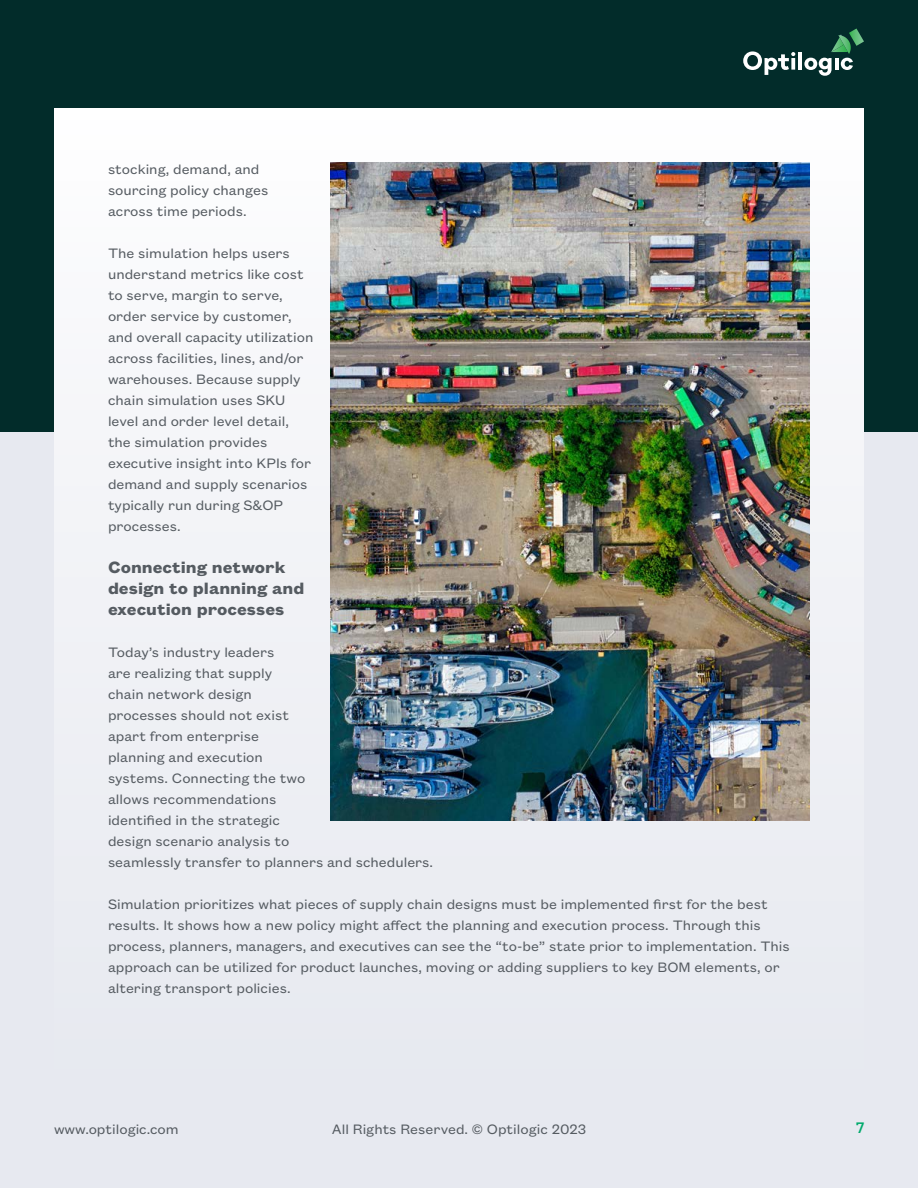
<style>
.page{position:relative;width:918px;height:1188px;background:#e7e9f0}
.page>*{position:absolute;margin:0;border:0;box-sizing:border-box;transform-origin:0 0}
.t1{font:700 18px/21px "Founders Grotesk Text";color:#555b61}
.t2{font:15px/21px "Founders Grotesk Text";color:#555b61}
.t3{font:500 15px "Danzza";color:#00aa6c}
</style>
<div class="page">
<div style="left:0;top:0;width:918px;height:432px;background:#022c2a"></div>
<svg style="left:743px;top:51px;width:52px;height:24px"></svg>
<hr style="left:798px;top:52px;width:4px;height:18px;background:#fff">
<svg style="left:804px;top:28px;width:60px;height:48px"></svg>
<div style="left:54px;top:108px;width:810px;height:972px;background:linear-gradient(to bottom,#fdfdfe,#e6e9ef)"></div>
<img style="left:330px;top:162px;width:480px;height:659px">
<p class="t2" style="left:108px;top:157px;width:162px">stocking, demand, and sourcing policy changes across time periods.</p>
<p class="t2" style="left:108px;top:241px;width:207px">The simulation helps users understand metrics like cost to serve, margin to serve, order service by customer, and overall capacity utilization across facilities, lines, and/or warehouses. Because supply chain simulation uses SKU level and order level detail, the simulation provides executive insight into KPIs for demand and supply scenarios typically run during S&amp;OP processes.</p>
<p class="t1" style="left:108px;top:555px;width:198px">Connecting network design to planning and execution processes</p>
<p class="t2" style="left:108px;top:640px;width:327px">Today’s industry leaders<br>are realizing that supply<br>chain network design<br>processes should not exist<br>apart from enterprise<br>planning and execution<br>systems. Connecting the two<br>allows recommendations<br>identified in the strategic<br>design scenario analysis to<br>seamlessly transfer to planners and schedulers.</p>
<p class="t2" style="left:108px;top:892px;width:683px">Simulation prioritizes what pieces of supply chain designs must be implemented first for the best results. It shows how a new policy might affect the planning and execution process. Through this process, planners, managers, and executives can see the “to-be” state prior to implementation. This approach can be utilized for product launches, moving or adding suppliers to key BOM elements, or altering transport policies.</p>
<p class="t2" style="left:54px;top:1118px;width:126px">www.optilogic.com</p>
<p class="t2" style="left:332px;top:1118px;width:256px">All Rights Reserved. © Optilogic 2023</p>
<p class="t3" style="left:856px;top:1119px;width:9px">7</p>
</div>
